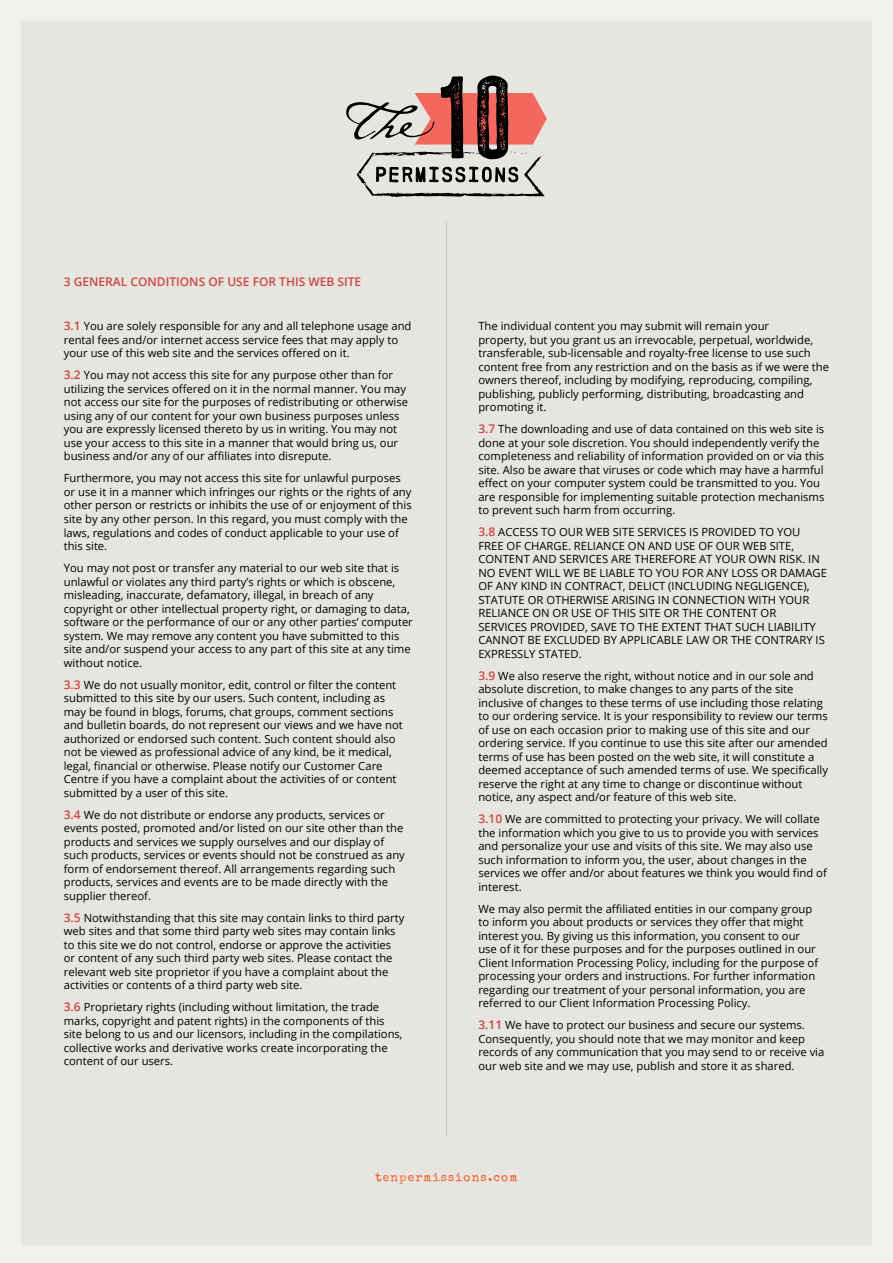
<style>
.page{position:relative;width:893px;height:1263px;background:#f2f0eb}
.page>*{position:absolute;margin:0;border:0;box-sizing:border-box;transform-origin:0 0}
.t1{font:600 12px "Open Sans";color:#cc4641}
.t2{font:12px "Special Elite";letter-spacing:.1em;color:#f15822}
.t3{font:11.25px/13.5px "Open Sans";color:#000}
.s1{font-weight:600;font-size:12px;color:#cc4641}
</style>
<div class="page">
<div style="left:21px;top:21px;width:851px;height:1224px;background:#e6e5e0"></div>
<svg style="left:346px;top:75px;width:201px;height:122px"></svg>
<hr style="left:446px;top:222px;width:1px;height:914px;background:#c7c8ca">
<p class="t1" style="left:64px;top:274px;width:299px">3 GENERAL CONDITIONS OF USE FOR THIS WEB SITE</p>
<p class="t3" style="left:64px;top:319px;width:349px"><span class="s1">3.1</span> You are solely responsible for any and all telephone usage and rental fees and/or internet access service fees that may apply to your use of this web site and the services offered on it.</p>
<p class="t3" style="left:64px;top:368px;width:346px"><span class="s1">3.2</span> You may not access this site for any purpose other than for utilizing the services offered on it in the normal manner. You may not access our site for the purposes of redistributing or otherwise using any of our content for your own business purposes unless you are expressly licensed thereto by us in writing. You may not use your access to this site in a manner that would bring us, our business and/or any of our affiliates into disrepute.</p>
<p class="t3" style="left:64px;top:471px;width:349px">Furthermore, you may not access this site for unlawful purposes or use it in a manner which infringes our rights or the rights of any other person or restricts or inhibits the use of or enjoyment of this site by any other person. In this regard, you must comply with the laws, regulations and codes of conduct applicable to your use of this site.</p>
<p class="t3" style="left:64px;top:561px;width:351px">You may not post or transfer any material to our web site that is unlawful or violates any third party’s rights or which is obscene, misleading, inaccurate, defamatory, illegal, in breach of any copyright or other intellectual property right, or damaging to data, software or the performance of our or any other parties’ computer system. We may remove any content you have submitted to this site and/or suspend your access to any part of this site at any time without notice.</p>
<p class="t3" style="left:64px;top:677px;width:341px"><span class="s1">3.3</span> We do not usually monitor, edit, control or filter the content submitted to this site by our users. Such content, including as may be found in blogs, forums, chat groups, comment sections and bulletin boards, do not represent our views and we have not authorized or endorsed such content. Such content should also not be viewed as professional advice of any kind, be it medical, legal, financial or otherwise. Please notify our Customer Care Centre if you have a complaint about the activities of or content submitted by a user of this site.</p>
<p class="t3" style="left:64px;top:807px;width:343px"><span class="s1">3.4</span> We do not distribute or endorse any products, services or events posted, promoted and/or listed on our site other than the products and services we supply ourselves and our display of such products, services or events should not be construed as any form of endorsement thereof. All arrangements regarding such products, services and events are to be made directly with the supplier thereof.</p>
<p class="t3" style="left:64px;top:910px;width:342px"><span class="s1">3.5</span> Notwithstanding that this site may contain links to third party web sites and that some third party web sites may contain links to this site we do not control, endorse or approve the activities or content of any such third party web sites. Please contact the relevant web site proprietor if you have a complaint about the activities or contents of a third party web site.</p>
<p class="t3" style="left:64px;top:1000px;width:340px"><span class="s1">3.6</span> Proprietary rights (including without limitation, the trade marks, copyright and patent rights) in the components of this site belong to us and our licensors, including in the compilations, collective works and derivative works create incorporating the content of our users.</p>
<p class="t3" style="left:478px;top:319px;width:352px">The individual content you may submit will remain your<br>property, but you grant us an irrevocable, perpetual, worldwide, transferable, sub-licensable and royalty-free license to use such content free from any restriction and on the basis as if we were the owners thereof, including by modifying, reproducing, compiling, publishing, publicly performing, distributing, broadcasting and promoting it.</p>
<p class="t3" style="left:478px;top:422px;width:348px"><span class="s1">3.7</span> The downloading and use of data contained on this web site is done at your sole discretion. You should independently verify the completeness and reliability of information provided on or via this site. Also be aware that viruses or code which may have a harmful effect on your computer system could be transmitted to you. You are responsible for implementing suitable protection mechanisms to prevent such harm from occurring.</p>
<p class="t3" style="left:478px;top:525px;width:350px"><span class="s1">3.8</span> ACCESS TO OUR WEB SITE SERVICES IS PROVIDED TO YOU FREE OF CHARGE. RELIANCE ON AND USE OF OUR WEB SITE, CONTENT AND SERVICES ARE THEREFORE AT YOUR OWN RISK. IN NO EVENT WILL WE BE LIABLE TO YOU FOR ANY LOSS OR DAMAGE OF ANY KIND IN CONTRACT, DELICT (INCLUDING NEGLIGENCE), STATUTE OR OTHERWISE ARISING IN CONNECTION WITH YOUR RELIANCE ON OR USE OF THIS SITE OR THE CONTENT OR SERVICES PROVIDED, SAVE TO THE EXTENT THAT SUCH LIABILITY CANNOT BE EXCLUDED BY APPLICABLE LAW OR THE CONTRARY IS EXPRESSLY STATED.</p>
<p class="t3" style="left:478px;top:669px;width:351px"><span class="s1">3.9</span> We also reserve the right, without notice and in our sole and absolute discretion, to make changes to any parts of the site inclusive of changes to these terms of use including those relating to our ordering service. It is your responsibility to review our terms of use on each occasion prior to making use of this site and our ordering service. If you continue to use this site after our amended terms of use has been posted on the web site, it will constitute a deemed acceptance of such amended terms of use. We specifically reserve the right at any time to change or discontinue without notice, any aspect and/or feature of this web site.</p>
<p class="t3" style="left:478px;top:812px;width:350px"><span class="s1">3.10</span> We are committed to protecting your privacy. We will collate the information which you give to us to provide you with services and personalize your use and visits of this site. We may also use such information to inform you, the user, about changes in the services we offer and/or about features we think you would find of interest.</p>
<p class="t3" style="left:478px;top:902px;width:341px">We may also permit the affiliated entities in our company group to inform you about products or services they offer that might interest you. By giving us this information, you consent to our use of it for these purposes and for the purposes outlined in our Client Information Processing Policy, including for the purpose of processing your orders and instructions. For further information regarding our treatment of your personal information, you are referred to our Client Information Processing Policy.</p>
<p class="t3" style="left:478px;top:1018px;width:347px"><span class="s1">3.11</span> We have to protect our business and secure our systems.<br>Consequently, you should note that we may monitor and keep records of any communication that you may send to or receive via our web site and we may use, publish and store it as shared.</p>
<p class="t2" style="left:376px;top:1169px;width:143px">tenpermissions.com</p>
</div>
